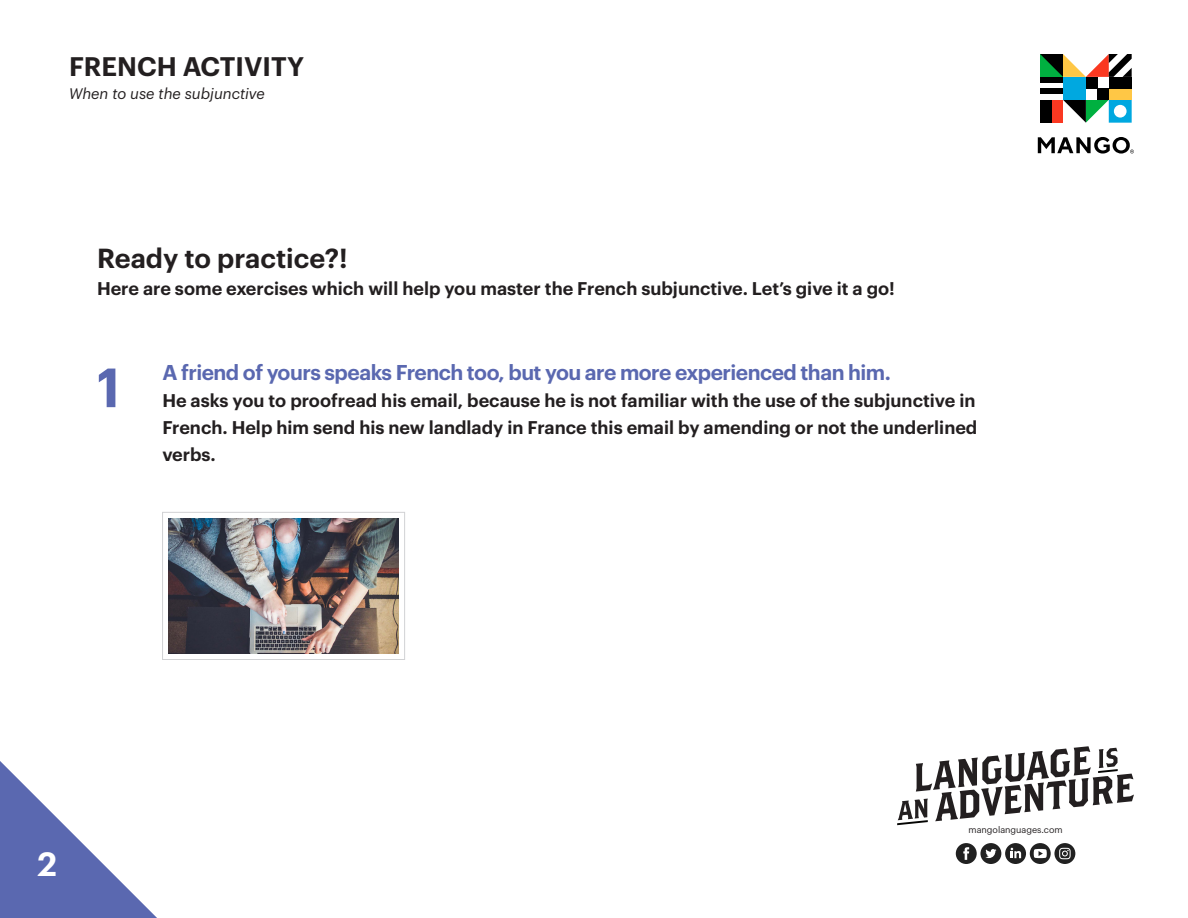
<style>
.page{position:relative;width:1188px;height:918px;background:#fff}
.page>*{position:absolute;margin:0;border:0;box-sizing:border-box;transform-origin:0 0}
.t1{font:600 54px "Graphik LCG";color:#5a68b0}
.t2{font:600 33px "Graphik LCG";color:#fff}
.t3{font:600 27px "Graphik LCG";color:#231f20}
.t4{font:600 26.25px "Graphik LCG";color:#231f20}
.t5{font:600 21px "Graphik LCG";letter-spacing:-.025em;color:#5a68b0}
.t6{font:600 18px/27px "Graphik LCG";color:#231f20;text-align:justify}
.t7{font:italic 15px "Graphik LCG";color:#231f20}
.t8{font:9px "Graphik LCG";color:#231f20}
</style>
<div class="page">
<svg style="left:0;top:761px;width:157px;height:157px"></svg>
<svg style="left:1038px;top:137px;width:96px;height:17px"></svg>
<div style="left:1063px;top:77px;width:23px;height:23px;background:#00a8e0"></div>
<div style="left:1097px;top:88px;width:12px;height:12px;background:#000"></div>
<div style="left:1040px;top:77px;width:23px;height:6px;background:#000"></div>
<div style="left:1040px;top:88px;width:23px;height:6px;background:#000"></div>
<svg style="left:1063px;top:100px;width:69px;height:23px"></svg>
<div style="left:1086px;top:77px;width:11px;height:11px;background:#000"></div>
<div style="left:1040px;top:100px;width:23px;height:23px;background:#fa3821"></div>
<div style="left:1040px;top:100px;width:12px;height:23px;background:#000"></div>
<div style="left:1109px;top:77px;width:23px;height:23px;background:#ffc745"></div>
<div style="left:1109px;top:77px;width:23px;height:11px;background:#000"></div>
<svg style="left:1040px;top:54px;width:92px;height:23px"></svg>
<svg style="left:897px;top:746px;width:237px;height:79px"></svg>
<div style="left:1030px;top:843px;width:21px;height:21px;background:#212121;border-radius:10px"></div>
<svg style="left:1034px;top:849px;width:13px;height:9px"></svg>
<div style="left:980px;top:843px;width:21px;height:21px;background:#212121;border-radius:10px"></div>
<svg style="left:985px;top:849px;width:11px;height:9px"></svg>
<svg style="left:1005px;top:843px;width:21px;height:21px"></svg>
<svg style="left:1011px;top:848px;width:10px;height:10px"></svg>
<div style="left:956px;top:843px;width:21px;height:21px;background:#212121;border-radius:10px"></div>
<svg style="left:963px;top:847px;width:6px;height:13px"></svg>
<div style="left:1054px;top:843px;width:21px;height:21px;background:#212121;border-radius:10px"></div>
<svg style="left:1059px;top:848px;width:12px;height:11px"></svg>
<img style="left:168px;top:518px;width:231px;height:136px">
<div style="left:162px;top:512px;width:243px;height:148px;border:1px solid #d1d2d4"></div>
<p class="t4" style="left:69px;top:46px;width:237px">FRENCH ACTIVITY</p>
<p class="t7" style="left:69px;top:82px;width:197px">When to use the subjunctive</p>
<p class="t3" style="left:97px;top:238px;width:252px">Ready to practice?!</p>
<p class="t6" style="left:97px;top:274px;width:799px">Here are some exercises which will help you master the French subjunctive. Let’s give it a go!</p>
<p class="t1" style="left:97px;top:346px;width:25px">1</p>
<p class="t5" style="left:162px;top:356px;width:730px">A friend of yours speaks French too, but you are more experienced than him.</p>
<p class="t6" style="left:162px;top:386px;width:817px">He asks you to proofread his email, because he is not familiar with the use of the subjunctive in French. Help him send his new landlady in France this email by amending or not the underlined verbs.</p>
<p class="t2" style="left:37px;top:839px;width:21px">2</p>
<p class="t8" style="left:969px;top:823px;width:96px">mangolanguages.com</p>
</div>
